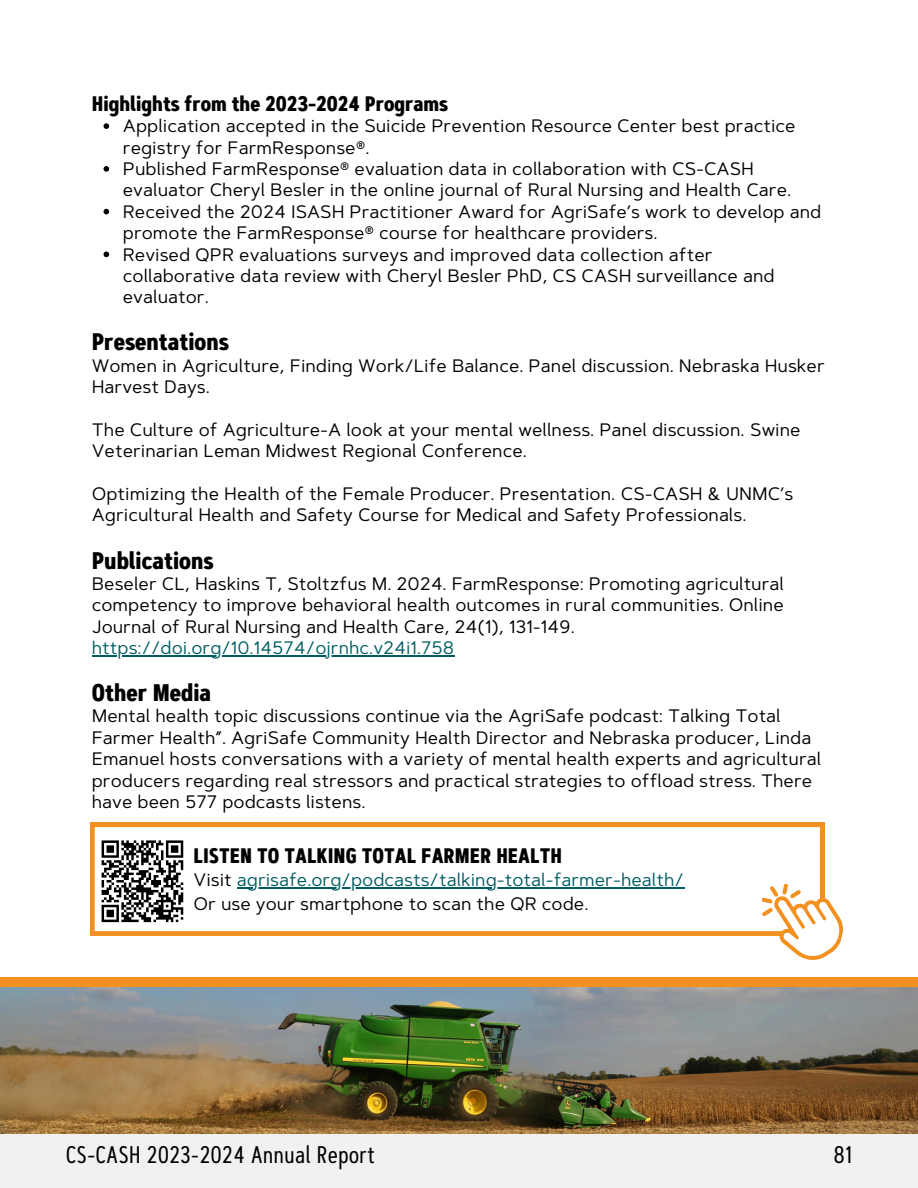
<style>
.page{position:relative;width:918px;height:1188px;background:#fff}
.page>*{position:absolute;margin:0;border:0;box-sizing:border-box;transform-origin:0 0}
.t1{font:700 24px "Artegra Sans Cn";color:#000}
.t2{font:24px "Artegra Sans Cn";color:#000}
.t3{font:700 21px "Artegra Sans Cn";color:#000}
.t4{font:18px/21.3px "Artegra Sans";color:#000}
.t5{font:18px "Artegra Sans";color:#005e63}
.s1{color:#000}
</style>
<div class="page">
<img style="left:0;top:987px;width:918px;height:147px">
<svg style="left:90px;top:823px;width:734px;height:112px"></svg>
<svg style="left:761px;top:883px;width:83px;height:77px"></svg>
<div style="left:0;top:977px;width:918px;height:10px;background:#f2911f"></div>
<svg style="left:104px;top:123px;width:5px;height:6px"></svg>
<svg style="left:104px;top:166px;width:5px;height:6px"></svg>
<svg style="left:104px;top:209px;width:5px;height:5px"></svg>
<svg style="left:104px;top:252px;width:5px;height:5px"></svg>
<hr style="left:92px;top:655px;width:363px;height:1px;background:#005e63">
<div style="left:0;top:1134px;width:918px;height:54px;background:#f1f1f1"></div>
<p class="t3" style="left:92px;top:90px;width:358px">Highlights from the 2023-2024 Programs</p>
<h1 class="t4" style="left:123px;top:115px;width:674px">Application accepted in the Suicide Prevention Resource Center best practice registry for FarmResponse®.</h1>
<p class="t4" style="left:123px;top:158px;width:670px">Published FarmResponse® evaluation data in collaboration with CS-CASH evaluator Cheryl Besler in the online journal of Rural Nursing and Health Care.</p>
<p class="t4" style="left:123px;top:201px;width:700px">Received the 2024 ISASH Practitioner Award for AgriSafe’s work to develop and promote the FarmResponse® course for healthcare providers.</p>
<p class="t4" style="left:123px;top:243px;width:653px">Revised QPR evaluations surveys and improved data collection after collaborative data review with Cheryl Besler PhD, CS CASH surveillance and evaluator.</p>
<p class="t1" style="left:92px;top:327px;width:139px">Presentations</p>
<p class="t4" style="left:92px;top:355px;width:734px">Women in Agriculture, Finding Work/Life Balance. Panel discussion. Nebraska Husker<br>Harvest Days.</p>
<p class="t4" style="left:92px;top:419px;width:710px">The Culture of Agriculture-A look at your mental wellness. Panel discussion. Swine<br>Veterinarian Leman Midwest Regional Conference.</p>
<p class="t4" style="left:92px;top:483px;width:703px">Optimizing the Health of the Female Producer. Presentation. CS-CASH &amp; UNMC’s<br>Agricultural Health and Safety Course for Medical and Safety Professionals.</p>
<p class="t1" style="left:92px;top:545px;width:123px">Publications</p>
<p class="t4" style="left:92px;top:573px;width:694px;text-align:justify">Beseler CL, Haskins T, Stoltzfus M. 2024. FarmResponse: Promoting agricultural competency to improve behavioral health outcomes in rural communities. Online Journal of Rural Nursing and Health Care, 24(1), 131-149.</p>
<p class="t5" style="left:92px;top:636px;width:364px">https://doi.org/10.14574/ojrnhc.v24i1.758</p>
<p class="t1" style="left:92px;top:678px;width:121px">Other Media</p>
<p class="t4" style="left:92px;top:705px;width:731px">Mental health topic discussions continue via the AgriSafe podcast: Talking Total Farmer Health”. AgriSafe Community Health Director and Nebraska producer, Linda Emanuel hosts conversations with a variety of mental health experts and agricultural producers regarding real stressors and practical strategies to offload stress. There have been 577 podcasts listens.</p>
<p class="t3" style="left:194px;top:842px;width:370px">LISTEN TO TALKING TOTAL FARMER HEALTH</p>
<p class="t5" style="left:194px;top:869px;width:492px"><span class="s1">Visit</span> agrisafe.org/podcasts/talking-total-farmer-health/</p>
<p class="t4" style="left:194px;top:893px;width:396px">Or use your smartphone to scan the QR code.</p>
<h2 class="t2" style="left:66px;top:1139px;width:311px">CS-CASH 2023-2024 Annual Report</h2>
<p class="t2" style="left:833px;top:1139px;width:21px">81</p>
</div>
